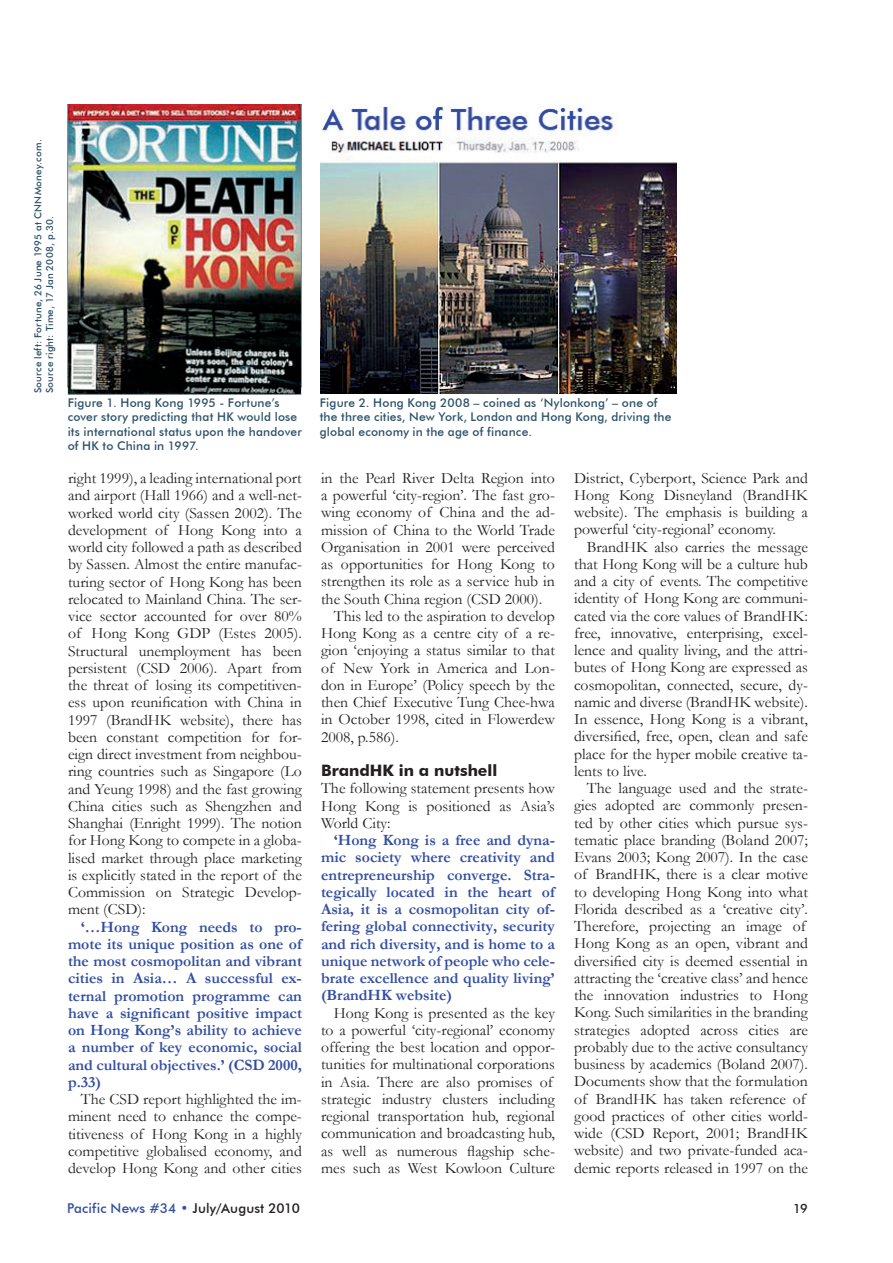
<style>
.page{position:relative;width:893px;height:1263px;background:#fff}
.page>*{position:absolute;margin:0;border:0;box-sizing:border-box;transform-origin:0 0}
.t1{font:15.75px/17.2px "Garamond";color:#231f20;text-align:justify}
.t2{font:700 15.75px/17.2px "Garamond";color:#324ea1;text-align:justify}
.t3{font:700 15.75px "Futura BT";color:#231f20}
.t4{font:500 13.5px "Futura BT";letter-spacing:.01em;color:#324ea1}
.t5{font:500 12.75px "Futura BT";color:#231f20}
.t6{font:500 12px/14.4px "Futura BT";letter-spacing:.015em;color:#2c5269}
.t7{font:500 9.75px/11.7px "Futura BT";letter-spacing:.02em;color:#2c5269}
.s1{color:#231f20}
</style>
<div class="page">
<img style="left:68px;top:105px;width:234px;height:289px">
<img style="left:321px;top:105px;width:355px;height:289px">
<p class="t7" style="left:32px;top:393px;width:255px;rotate:-90deg">Source left: Fortune, 26 June 1995 at CNNMoney.com.<br>Source right: Time, 17 Jan 2008, p.30.</p>
<p class="t6" style="left:68px;top:395px;width:236px">Figure 1. Hong Kong 1995 - Fortune’s cover story predicting that HK would lose its international status upon the handover of HK to China in 1997.</p>
<p class="t6" style="left:320px;top:395px;width:353px">Figure 2. Hong Kong 2008 – coined as ‘Nylonkong’ – one of the three cities, New York, London and Hong Kong, driving the global economy in the age of finance.</p>
<p class="t1" style="left:68px;top:469px;width:235px">right 1999), a leading international port and airport (Hall 1966) and a well-net&shy;worked world city (Sassen 2002). The development of Hong Kong into a world city followed a path as described by Sassen. Almost the entire manufac&shy;turing sector of Hong Kong has been relocated to Mainland China. The ser&shy;vice sector accounted for over 80% of Hong Kong GDP (Estes 2005).<br>Structural unemployment has been persistent (CSD 2006). Apart from the threat of losing its competitiven&shy;ess upon reunification with China in 1997 (BrandHK website), there has been constant competition for for&shy;eign direct investment from neighbou&shy;ring countries such as Singapore (Lo and Yeung 1998) and the fast growing China cities such as Shengzhen and Shanghai (Enright 1999). The notion for Hong Kong to compete in a globa&shy;lised market through place marketing is explicitly stated in the report of the Commission on Strategic Develop&shy;ment (CSD):</p>
<p class="t2" style="left:68px;top:918px;width:235px;text-indent:13px">‘…Hong Kong needs to pro&shy;mote its unique position as one of the most cosmopolitan and vibrant cities in Asia… A successful ex&shy;ternal promotion programme can have a significant positive impact on Hong Kong’s ability to achieve a number of key economic, social and cultural objectives.’ (CSD 2000, p.33)</p>
<p class="t1" style="left:68px;top:1090px;width:235px;text-indent:13px">The CSD report highlighted the im&shy;minent need to enhance the compe&shy;titiveness of Hong Kong in a highly competitive globalised economy, and develop Hong Kong and other cities</p>
<p class="t4" style="left:67px;top:1200px;width:234px">Pacific News #34 • <span class="s1">July/August 2010</span></p>
<p class="t1" style="left:321px;top:469px;width:235px">in the Pearl River Delta Region into</p>
<p class="t1" style="left:321px;top:486px;width:235px">a powerful ‘city-region’. The fast gro-</p>
<p class="t1" style="left:321px;top:503px;width:235px">wing economy of China and the ad-</p>
<p class="t1" style="left:321px;top:521px;width:235px">mission of China to the World Trade</p>
<p class="t1" style="left:321px;top:538px;width:235px">Organisation in 2001 were perceived</p>
<p class="t1" style="left:321px;top:555px;width:235px">as opportunities for Hong Kong to</p>
<p class="t1" style="left:321px;top:572px;width:235px">strengthen its role as a service hub in</p>
<p class="t1" style="left:321px;top:590px;width:223px">the South China region (CSD 2000).</p>
<p class="t1" style="left:334px;top:607px;width:223px">This led to the aspiration to develop</p>
<p class="t1" style="left:321px;top:624px;width:235px">Hong Kong as a centre city of a re-</p>
<p class="t1" style="left:321px;top:641px;width:235px">gion ‘enjoying a status similar to that</p>
<p class="t1" style="left:321px;top:659px;width:235px">of New York in America and Lon-</p>
<p class="t1" style="left:321px;top:676px;width:235px">don in Europe’ (Policy speech by the</p>
<p class="t1" style="left:321px;top:693px;width:235px">then Chief Executive Tung Chee-hwa</p>
<p class="t1" style="left:321px;top:710px;width:235px">in October 1998, cited in Flowerdew</p>
<p class="t1" style="left:321px;top:728px;width:79px">2008, p.586).</p>
<p class="t3" style="left:321px;top:761px;width:178px">BrandHK in a nutshell</p>
<p class="t1" style="left:321px;top:779px;width:235px">The following statement presents how Hong Kong is positioned as Asia’s World City:</p>
<p class="t2" style="left:321px;top:831px;width:235px;text-indent:13px">‘Hong Kong is a free and dyna&shy;mic society where creativity and entrepreneurship converge. Stra&shy;tegically located in the heart of Asia, it is a cosmopolitan city of&shy;fering global connectivity, security and rich diversity, and is home to a unique network of people who cele&shy;brate excellence and quality living’ (BrandHK website)</p>
<p class="t1" style="left:321px;top:1004px;width:235px;text-align:left;text-indent:13px">Hong Kong is presented as the key to a powerful ‘city-regional’ economy offering the best location and oppor&shy;tunities for multinational corporations in Asia. There are also promises of strategic industry clusters including regional transportation hub, regional communication and broadcasting hub, as well as numerous flagship sche&shy;mes such as West Kowloon Culture</p>
<p class="t1" style="left:574px;top:469px;width:235px">District, Cyberport, Science Park and Hong Kong Disneyland (BrandHK website). The emphasis is building a powerful ‘city-regional’ economy.</p>
<p class="t1" style="left:574px;top:538px;width:235px;text-indent:13px">BrandHK also carries the message that Hong Kong will be a culture hub and a city of events. The competitive identity of Hong Kong are communi&shy;cated via the core values of BrandHK: free, innovative, enterprising, excel&shy;lence and quality living, and the attri&shy;butes of Hong Kong are expressed as cosmopolitan, connected, secure, dy&shy;namic and diverse (BrandHK website).<br>In essence, Hong Kong is a vibrant, diversified, free, open, clean and safe place for the hyper mobile creative ta&shy;lents to live.</p>
<p class="t1" style="left:574px;top:779px;width:235px;text-align:left;text-indent:13px">The language used and the strate&shy;gies adopted are commonly presen&shy;ted by other cities which pursue sys&shy;tematic place branding (Boland 2007; Evans 2003; Kong 2007). In the case of BrandHK, there is a clear motive to developing Hong Kong into what Florida described as a ‘creative city’.<br>Therefore, projecting an image of Hong Kong as an open, vibrant and diversified city is deemed essential in attracting the ‘creative class’ and hence the innovation industries to Hong Kong. Such similarities in the branding strategies adopted across cities are probably due to the active consultancy business by academics (Boland 2007).<br>Documents show that the formulation of BrandHK has taken reference of good practices of other cities world&shy;wide (CSD Report, 2001; BrandHK website) and two private-funded aca&shy;demic reports released in 1997 on the</p>
<p class="t5" style="left:793px;top:1200px;width:16px">19</p>
</div>
